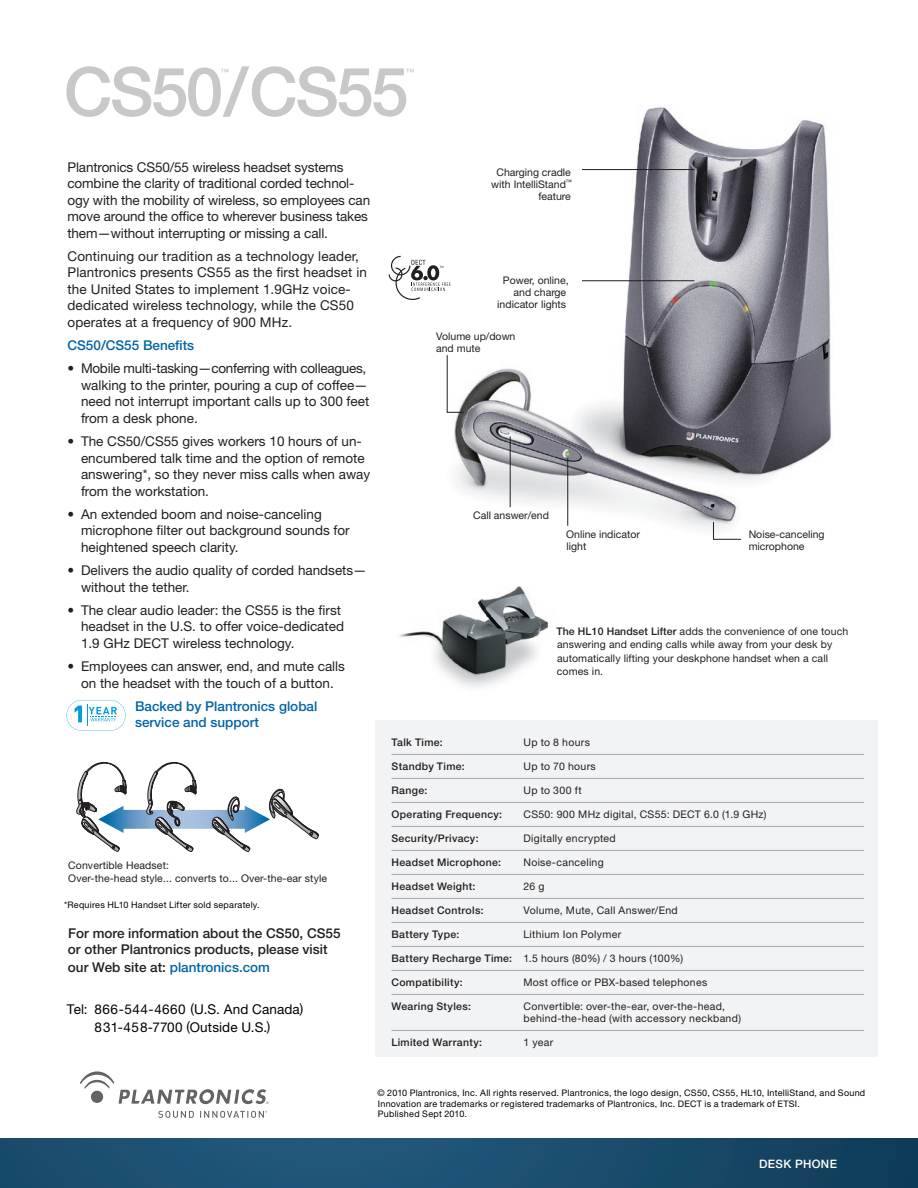
<style>
.page{position:relative;width:918px;height:1188px;background:#fff}
.page>*{position:absolute;margin:0;border:0;box-sizing:border-box;transform-origin:0 0}
.A__Template_Product{font:500 67.5px "Helvetica Neue LT Std";letter-spacing:-.04em;color:#c7c8ca}
.C__Bullet_Points{font:13.5px/16.5px "Helvetica Neue LT Std";color:#231f20}
.C_C__Straight_text-n{font:13.5px/16.5px "Helvetica Neue LT Std";letter-spacing:-.01em;color:#231f20}
.C_C__Straight_text-n-2{font:13.5px/16.5px "Helvetica Neue LT Std";letter-spacing:.01em;color:#231f20}
.t1{font:500 13.5px/16.5px "Helvetica Neue LT Std";color:#231f20}
.B__Blue_Subhead{font:500 13.5px/16.5px "Helvetica Neue LT Std";color:#0065a4}
.t2{font:13.5px/18px "Helvetica Neue LT Std";letter-spacing:.015em;color:#000;text-align:center}
.C__Bullet_Points-2{font:500 13.5px "Helvetica Neue LT Std";color:#0065a4}
.t3{font:500 11.7px "Helvetica Neue LT Std";letter-spacing:.025em;color:#fff}
.F__Chart_text{font:10.5px/12px "Helvetica Neue LT Std";letter-spacing:.03em;color:#231f20}
.F__Chart_text-2{font:500 10.5px "Helvetica Neue LT Std";letter-spacing:.03em;color:#231f20}
.DD__Caption_7_9_roma{font:10.5px/13.5px "Helvetica Neue LT Std";letter-spacing:.01em;color:#231f20}
.D__Callouts_Flush_le{font:10.5px/12px "Helvetica Neue LT Std";color:#231f20}
.E__Callouts__flush_r{font:10.5px "Helvetica Neue LT Std";color:#231f20}
.C_C__Straight_text-n-3{font:10.5px/13.5px "Helvetica Neue LT Std";letter-spacing:.01em;color:#231f20}
.E__legal{font:9px/10.5px "Helvetica Neue LT Std";letter-spacing:.025em;color:#000}
.A__Template_Product-2{font:500 8.7px "Helvetica Neue LT Std";color:#c7c8ca}
.s1{font-weight:500}
.s2{color:#231f20}
</style>
<div class="page">
<img style="left:0;top:1138px;width:918px;height:50px">
<svg style="left:80px;top:1071px;width:189px;height:47px"></svg>
<div style="left:375px;top:720px;width:503px;height:337px;background:#f2f3f4"></div>
<img style="left:446px;top:107px;width:385px;height:428px">
<img style="left:399px;top:586px;width:149px;height:101px">
<hr style="left:392px;top:754px;width:472px;height:1px;background:#a8a9ad">
<hr style="left:392px;top:778px;width:472px;height:1px;background:#a8a9ad">
<hr style="left:392px;top:802px;width:472px;height:1px;background:#a8a9ad">
<hr style="left:392px;top:826px;width:472px;height:1px;background:#a8a9ad">
<hr style="left:392px;top:850px;width:472px;height:1px;background:#a8a9ad">
<hr style="left:392px;top:874px;width:472px;height:1px;background:#a8a9ad">
<hr style="left:392px;top:898px;width:472px;height:1px;background:#a8a9ad">
<hr style="left:392px;top:922px;width:472px;height:1px;background:#a8a9ad">
<hr style="left:392px;top:946px;width:472px;height:1px;background:#a8a9ad">
<hr style="left:392px;top:970px;width:472px;height:1px;background:#a8a9ad">
<hr style="left:392px;top:994px;width:472px;height:1px;background:#a8a9ad">
<hr style="left:392px;top:1030px;width:472px;height:1px;background:#a8a9ad">
<hr style="left:582px;top:169px;width:112px;height:1px;background:#231f20">
<hr style="left:582px;top:280px;width:112px;height:1px;background:#231f20">
<svg style="left:447px;top:355px;width:17px;height:58px"></svg>
<hr style="left:510px;top:437px;width:1px;height:70px;background:#231f20">
<hr style="left:567px;top:458px;width:1px;height:68px;background:#231f20">
<svg style="left:713px;top:522px;width:28px;height:18px"></svg>
<svg style="left:76px;top:762px;width:243px;height:90px"></svg>
<svg style="left:389px;top:256px;width:62px;height:44px"></svg>
<svg style="left:66px;top:700px;width:60px;height:31px"></svg>
<p class="A__Template_Product" style="left:64px;top:51px;width:346px">CS50/CS55</p>
<p class="A__Template_Product-2" style="left:221px;top:66px;width:10px">™</p>
<p class="A__Template_Product-2" style="left:406px;top:66px;width:10px">™</p>
<p class="C_C__Straight_text-n" style="left:68px;top:158px;width:304px">Plantronics CS50/55 wireless headset systems combine the clarity of traditional corded technol&shy;ogy with the mobility of wireless, so employees can move around the office to wherever business takes them—without interrupting or missing a call.</p>
<p class="C_C__Straight_text-n-2" style="left:68px;top:248px;width:301px">Continuing our tradition as a technology leader, Plantronics presents CS55 as the first headset in the United States to implement 1.9GHz voice&shy;dedicated wireless technology, while the CS50 operates at a frequency of 900 MHz.</p>
<p class="C__Bullet_Points-2" style="left:68px;top:337px;width:128px">CS50/CS55 Benefits</p>
<p class="C__Bullet_Points" style="left:81px;top:360px;width:290px;text-indent:-14px">• Mobile multi-tasking—conferring with colleagues, walking to the printer, pouring a cup of coffee— need not interrupt important calls up to 300 feet from a desk phone.</p>
<p class="C__Bullet_Points" style="left:81px;top:433px;width:291px;text-indent:-14px">• The CS50/CS55 gives workers 10 hours of un&shy;encumbered talk time and the option of remote answering*, so they never miss calls when away from the workstation.</p>
<p class="C__Bullet_Points" style="left:81px;top:506px;width:270px;text-indent:-14px">• An extended boom and noise-canceling microphone filter out background sounds for heightened speech clarity.</p>
<p class="C__Bullet_Points" style="left:81px;top:562px;width:287px;text-indent:-14px">• Delivers the audio quality of corded handsets— without the tether.</p>
<p class="C__Bullet_Points" style="left:81px;top:602px;width:265px;text-indent:-14px">• The clear audio leader: the CS55 is the first headset in the U.S. to offer voice-dedicated<br>1.9 GHz DECT wireless technology.</p>
<p class="C__Bullet_Points" style="left:68px;top:658px;width:279px;text-align:center">• Employees can answer, end, and mute calls on the headset with the touch of a button.</p>
<p class="B__Blue_Subhead" style="left:135px;top:698px;width:184px">Backed by Plantronics global service and support</p>
<p class="E__Callouts__flush_r" style="left:497px;top:166px;width:76px">Charging cradle</p>
<p class="E__Callouts__flush_r" style="left:491px;top:178px;width:82px">with IntelliStand<sup>™</sup></p>
<p class="E__Callouts__flush_r" style="left:538px;top:190px;width:34px">feature</p>
<p class="E__Callouts__flush_r" style="left:503px;top:274px;width:67px">Power, online,</p>
<p class="E__Callouts__flush_r" style="left:514px;top:286px;width:54px">and charge</p>
<p class="E__Callouts__flush_r" style="left:497px;top:298px;width:70px">indicator lights</p>
<p class="D__Callouts_Flush_le" style="left:436px;top:330px;width:81px">Volume up/down</p>
<p class="D__Callouts_Flush_le" style="left:436px;top:342px;width:46px">and mute</p>
<p class="D__Callouts_Flush_le" style="left:473px;top:510px;width:77px">Call answer/end</p>
<p class="D__Callouts_Flush_le" style="left:566px;top:528px;width:75px">Online indicator light</p>
<p class="D__Callouts_Flush_le" style="left:749px;top:528px;width:77px">Noise-canceling</p>
<p class="D__Callouts_Flush_le" style="left:749px;top:540px;width:57px">microphone</p>
<p class="DD__Caption_7_9_roma" style="left:557px;top:624px;width:293px"><span class="s1">The HL10 Handset Lifter</span> adds the convenience of one touch answering and ending calls while away from your desk by automatically lifting your deskphone handset when a call comes in.</p>
<p class="C_C__Straight_text-n-3" style="left:68px;top:858px;width:260px">Convertible Headset:<br>Over-the-head style... converts to... Over-the-ear style</p>
<p class="E__legal" style="left:64px;top:899px;width:197px">*Requires HL10 Handset Lifter sold separately.</p>
<p class="t1" style="left:68px;top:925px;width:274px">For more information about the CS50, CS55 or other Plantronics products, please visit</p>
<p class="B__Blue_Subhead" style="left:68px;top:959px;width:204px"><span class="s2">our Web site at:</span> plantronics.com</p>
<p class="t2" style="left:67px;top:1000px;width:238px">Tel: 866-544-4660 (U.S. And Canada)<br>831-458-7700 (Outside U.S.)</p>
<p class="F__Chart_text-2" style="left:392px;top:736px;width:53px">Talk Time:</p>
<p class="F__Chart_text" style="left:523px;top:736px;width:68px">Up to 8 hours</p>
<p class="F__Chart_text-2" style="left:392px;top:760px;width:75px">Standby Time:</p>
<p class="F__Chart_text" style="left:523px;top:760px;width:74px">Up to 70 hours</p>
<p class="F__Chart_text-2" style="left:392px;top:784px;width:37px">Range:</p>
<p class="F__Chart_text" style="left:524px;top:784px;width:60px">Up to 300 ft</p>
<p class="F__Chart_text-2" style="left:392px;top:808px;width:112px">Operating Frequency:</p>
<p class="F__Chart_text" style="left:524px;top:808px;width:244px">CS50: 900 MHz digital, CS55: DECT 6.0 (1.9 GHz)</p>
<p class="F__Chart_text-2" style="left:392px;top:832px;width:89px">Security/Privacy:</p>
<p class="F__Chart_text" style="left:523px;top:832px;width:94px">Digitally encrypted</p>
<p class="F__Chart_text-2" style="left:392px;top:856px;width:111px">Headset Microphone:</p>
<p class="F__Chart_text" style="left:523px;top:856px;width:82px">Noise-canceling</p>
<p class="F__Chart_text-2" style="left:392px;top:880px;width:85px">Headset Weight:</p>
<p class="F__Chart_text" style="left:524px;top:880px;width:22px">26 g</p>
<p class="F__Chart_text-2" style="left:392px;top:904px;width:94px">Headset Controls:</p>
<p class="F__Chart_text" style="left:523px;top:904px;width:156px">Volume, Mute, Call Answer/End</p>
<p class="F__Chart_text-2" style="left:392px;top:928px;width:69px">Battery Type:</p>
<p class="F__Chart_text" style="left:524px;top:928px;width:99px">Lithium Ion Polymer</p>
<p class="F__Chart_text" style="left:392px;top:952px;width:293px"><span class="s1">Battery Recharge Time:</span> 1.5 hours (80%) / 3 hours (100%)</p>
<p class="F__Chart_text-2" style="left:392px;top:976px;width:73px">Compatibility:</p>
<p class="F__Chart_text" style="left:524px;top:976px;width:185px">Most office or PBX-based telephones</p>
<p class="F__Chart_text-2" style="left:392px;top:1000px;width:81px">Wearing Styles:</p>
<p class="F__Chart_text" style="left:523px;top:1000px;width:219px">Convertible: over-the-ear, over-the-head, behind-the-head (with accessory neckband)</p>
<p class="F__Chart_text-2" style="left:392px;top:1036px;width:92px">Limited Warranty:</p>
<p class="F__Chart_text" style="left:524px;top:1036px;width:31px">1 year</p>
<p class="E__legal" style="left:377px;top:1088px;width:489px">© 2010 Plantronics, Inc. All rights reserved. Plantronics, the logo design, CS50, CS55, HL10, IntelliStand, and Sound<br>Innovation are trademarks or registered trademarks of Plantronics, Inc. DECT is a trademark of ETSI.<br>Published Sept 2010.</p>
<p class="t3" style="left:759px;top:1157px;width:79px">Desk Phone</p>
</div>
